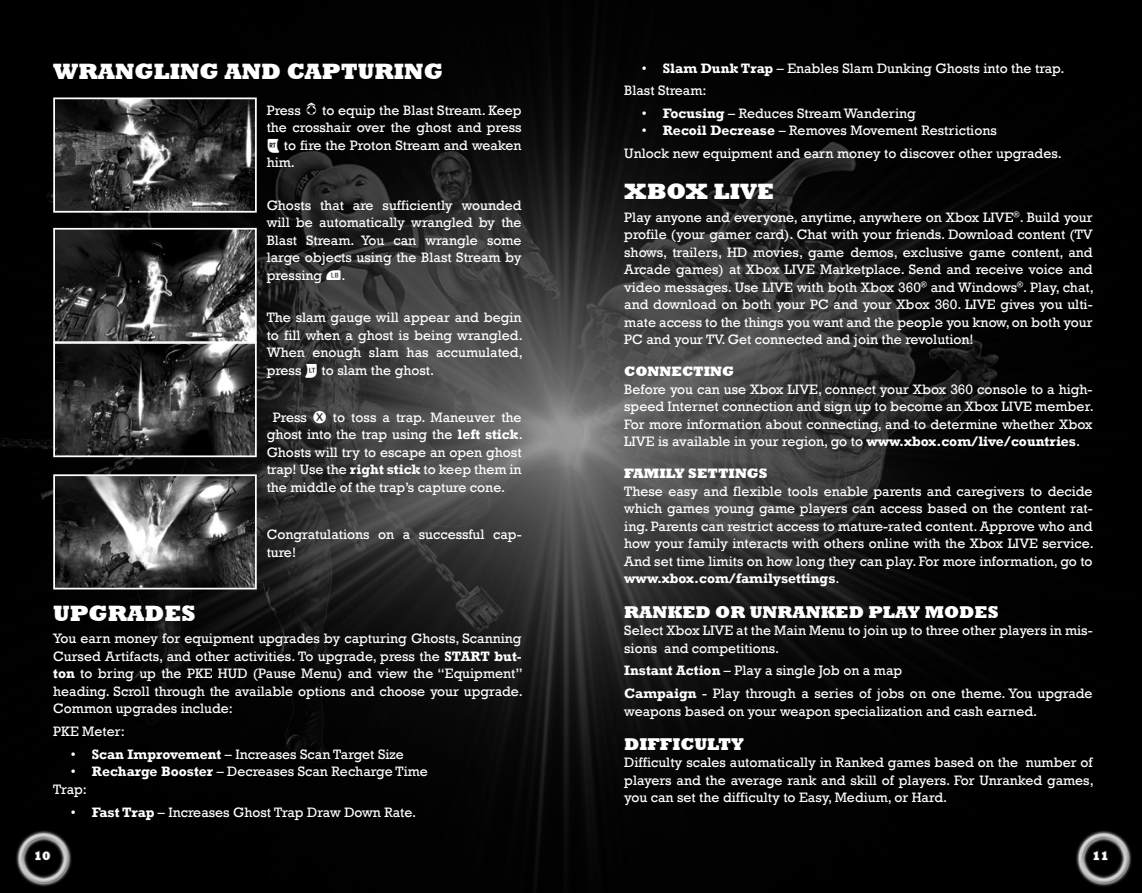
<style>
.page{position:relative;width:1142px;height:893px;background:#fff}
.page>*{position:absolute;margin:0;border:0;box-sizing:border-box;transform-origin:0 0}
.t1{font:800 22.75px "Rockwell";color:#fff}
.t2{font:800 17.5px "Rockwell";color:#fff}
.t3{font:14px/17.5px "Rockwell";color:#fff;text-align:justify}
.t4{font:800 14px "Rockwell";color:#fff}
.t5{font:800 12.25px "Rockwell";color:#fff}
.s1{font-weight:700}
</style>
<div class="page">
<img style="left:0;top:0;width:1141px;height:893px">
<svg style="left:1091px;top:849px;width:17px;height:12px"></svg>
<svg style="left:34px;top:849px;width:18px;height:13px"></svg>
<img style="left:56px;top:100px;width:198px;height:110px">
<div style="left:53px;top:97px;width:204px;height:116px;border:2px solid #fff"></div>
<img style="left:56px;top:231px;width:198px;height:223px">
<div style="left:53px;top:228px;width:204px;height:115px;border:2px solid #fff"></div>
<div style="left:53px;top:342px;width:204px;height:115px;border:2px solid #fff"></div>
<img style="left:56px;top:477px;width:198px;height:109px">
<div style="left:53px;top:474px;width:204px;height:115px;border:2px solid #fff"></div>
<svg style="left:307px;top:102px;width:9px;height:13px"></svg>
<svg style="left:268px;top:139px;width:11px;height:14px"></svg>
<svg style="left:326px;top:270px;width:14px;height:10px"></svg>
<svg style="left:305px;top:363px;width:12px;height:14px"></svg>
<svg style="left:313px;top:411px;width:13px;height:12px"></svg>
<h1 class="t1" style="left:53px;top:58px;width:389px">WRANGLING AND CAPTURING</h1>
<p class="t3" style="left:267px;top:102px;width:36px">Press</p>
<p class="t3" style="left:322px;top:102px;width:201px">to equip the Blast Stream. Keep</p>
<p class="t3" style="left:267px;top:119px;width:256px">the crosshair over the ghost and press</p>
<p class="t3" style="left:284px;top:137px;width:239px">to fire the Proton Stream and weaken</p>
<p class="t3" style="left:267px;top:154px;width:30px">him.</p>
<p class="t3" style="left:267px;top:197px;width:256px">Ghosts that are sufficiently wounded will be automatically wrangled by the Blast Stream. You can wrangle some large objects using the Blast Stream by pressing</p>
<p class="t3" style="left:341px;top:267px;width:6px">.</p>
<p class="t3" style="left:267px;top:309px;width:257px">The slam gauge will appear and begin to fill when a ghost is being wrangled.<br>When enough slam has accumulated, press</p>
<p class="t3" style="left:321px;top:361px;width:114px">to slam the ghost.</p>
<p class="t3" style="left:267px;top:409px;width:257px;text-indent:66px">to toss a trap. Maneuver the ghost into the trap using the <span class="s1">left stick</span>.<br>Ghosts will try to escape an open ghost trap! Use the <span class="s1">right stick</span> to keep them in the middle of the trap’s capture cone.</p>
<p class="t3" style="left:267px;top:526px;width:256px">Congratulations on a successful cap&shy;ture!</p>
<p class="t3" style="left:273px;top:409px;width:36px">Press</p>
<h1 class="t1" style="left:53px;top:600px;width:144px">UPGRADES</h1>
<p class="t3" style="left:53px;top:630px;width:471px">You earn money for equipment upgrades by capturing Ghosts, Scanning Cursed Artifacts, and other activities. To upgrade, press the <span class="s1">START but&shy;ton</span> to bring up the PKE HUD (Pause Menu) and view the “Equipment” heading. Scroll through the available options and choose your upgrade.<br>Common upgrades include:</p>
<p class="t3" style="left:53px;top:723px;width:73px">PKE Meter:</p>
<p class="t3" style="left:71px;top:746px;width:334px">• <span class="s1">Scan Improvement</span> – Increases Scan Target Size</p>
<p class="t3" style="left:53px;top:763px;width:376px;text-indent:18px">• <span class="s1">Recharge Booster</span> – Decreases Scan Recharge Time<br>Trap:</p>
<p class="t3" style="left:71px;top:803px;width:347px">• <span class="s1">Fast Trap</span> – Increases Ghost Trap Draw Down Rate.</p>
<p class="t3" style="left:624px;top:57px;width:441px;line-height:22.4px;text-indent:18px">• <span class="s1">Slam Dunk Trap</span> – Enables Slam Dunking Ghosts into the trap.<br>Blast Stream:</p>
<p class="t3" style="left:641px;top:105px;width:275px">• <span class="s1">Focusing</span> – Reduces Stream Wandering</p>
<p class="t3" style="left:624px;top:120px;width:439px;line-height:22.4px;text-indent:18px">• <span class="s1">Recoil Decrease</span> – Removes Movement Restrictions<br>Unlock new equipment and earn money to discover other upgrades.</p>
<h1 class="t1" style="left:624px;top:178px;width:106px">XBOX LIVE</h1>
<p class="t3" style="left:624px;top:209px;width:471px">Play anyone and everyone, anytime, anywhere on Xbox LIVE<sup>®</sup>. Build your profile (your gamer card). Chat with your friends. Download content (TV shows, trailers, HD movies, game demos, exclusive game content, and Arcade games) at Xbox LIVE Marketplace. Send and receive voice and video messages. Use LIVE with both Xbox 360<sup>®</sup> and Windows<sup>®</sup>. Play, chat, and download on both your PC and your Xbox 360. LIVE gives you ulti&shy;mate access to the things you want and the people you know, on both your PC and your TV. Get connected and join the revolution!</p>
<p class="t4" style="left:624px;top:364px;width:110px">CONNECTING</p>
<p class="t3" style="left:624px;top:381px;width:471px">Before you can use Xbox LIVE, connect your Xbox 360 console to a high&shy;speed Internet connection and sign up to become an Xbox LIVE member.<br>For more information about connecting, and to determine whether Xbox LIVE is available in your region, go to <span class="s1">www.xbox.com/live/countries</span>.</p>
<p class="t4" style="left:624px;top:466px;width:145px">FAMILY SETTINGS</p>
<p class="t3" style="left:624px;top:483px;width:471px">These easy and flexible tools enable parents and caregivers to decide which games young game players can access based on the content rat&shy;ing. Parents can restrict access to mature-rated content. Approve who and how your family interacts with others online with the Xbox LIVE service.<br>And set time limits on how long they can play. For more information, go to <span class="s1">www.xbox.com/familysettings</span>.</p>
<p class="t2" style="left:624px;top:602px;width:376px">RANKED OR UNRANKED PLAY MODES</p>
<p class="t3" style="left:624px;top:622px;width:470px">Select Xbox LIVE at the Main Menu to join up to three other players in mis&shy;sions and competitions.</p>
<p class="t3" style="left:624px;top:659px;width:470px;line-height:22.8px"><span class="s1">Instant Action</span> – Play a single Job on a map<br><span class="s1">Campaign</span> - Play through a series of jobs on one theme. You upgrade</p>
<p class="t3" style="left:624px;top:702px;width:414px">weapons based on your weapon specialization and cash earned.</p>
<p class="t2" style="left:624px;top:734px;width:121px">DIFFICULTY</p>
<p class="t3" style="left:624px;top:754px;width:471px">Difficulty scales automatically in Ranked games based on the number of players and the average rank and skill of players. For Unranked games, you can set the difficulty to Easy, Medium, or Hard.</p>
<p class="t5" style="left:34px;top:849px;width:18px">10</p>
<p class="t5" style="left:1091px;top:849px;width:18px">11</p>
</div>
